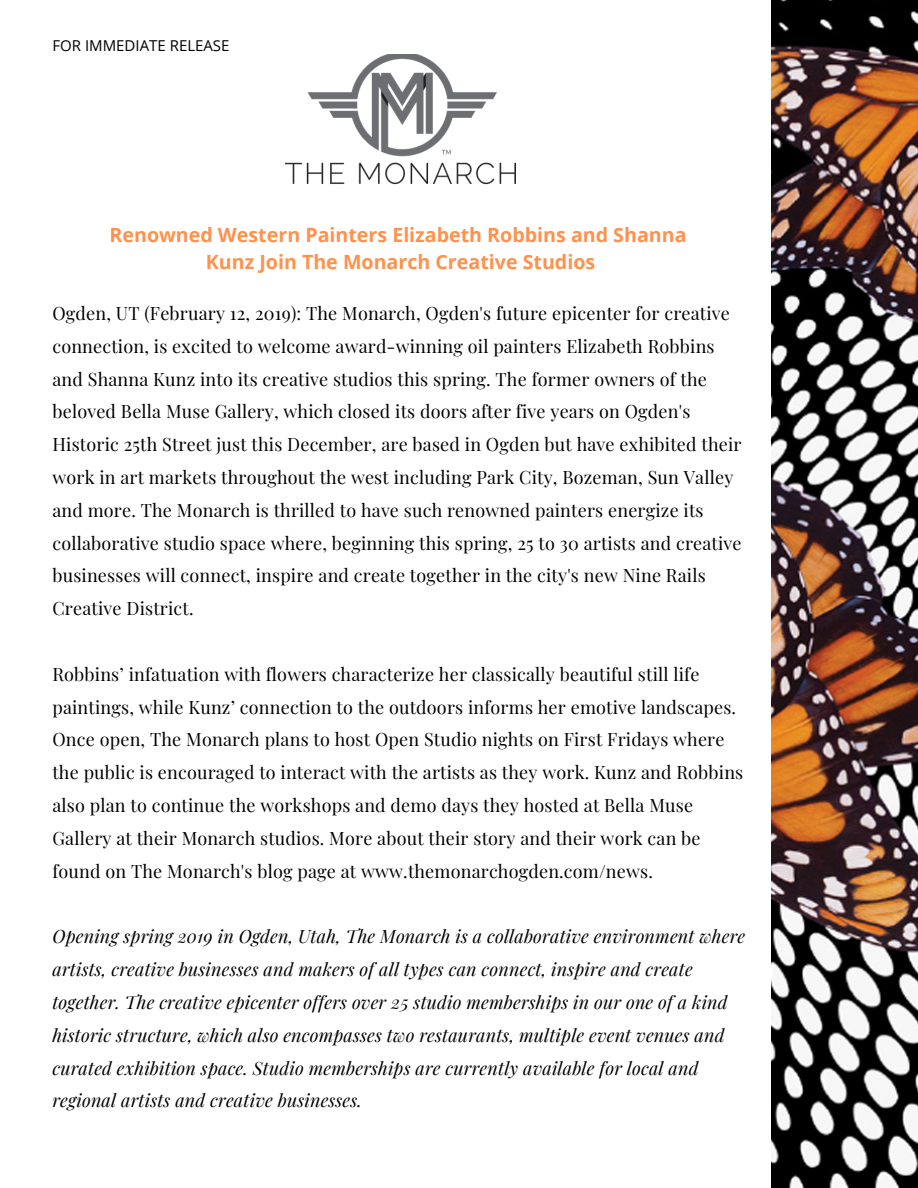
<style>
.page{position:relative;width:918px;height:1188px;background:#fff}
.page>*{position:absolute;margin:0;border:0;box-sizing:border-box;transform-origin:0 0}
.t1{font:700 19.65px/27.2px "Open Sans";color:#ff914d;text-align:center}
.t2{font:18px/32.8px "Playfair Display";letter-spacing:.01em;color:#000}
.t3{font:italic 18px/32.8px "Playfair Display";letter-spacing:.01em;color:#000}
.t4{font:15px "Open Sans";color:#000}
</style>
<div class="page">
<img style="left:771px;top:0;width:147px;height:1188px">
<img style="left:285px;top:54px;width:231px;height:131px">
<p class="t4" style="left:52px;top:35px;width:179px">FOR IMMEDIATE RELEASE</p>
<p class="t1" style="left:110px;top:220px;width:578px">Renowned Western Painters Elizabeth Robbins and Shanna<br>Kunz Join The Monarch Creative Studios</p>
<p class="t2" style="left:52px;top:296px;width:691px">Ogden, UT (February 12, 2019): The Monarch, Ogden's future epicenter for creative connection, is excited to welcome award-winning oil painters Elizabeth Robbins and Shanna Kunz into its creative studios this spring. The former owners of the beloved Bella Muse Gallery, which closed its doors after five years on Ogden's Historic 25th Street just this December, are based in Ogden but have exhibited their work in art markets throughout the west including Park City, Bozeman, Sun Valley and more. The Monarch is thrilled to have such renowned painters energize its collaborative studio space where, beginning this spring, 25 to 30 artists and creative businesses will connect, inspire and create together in the city's new Nine Rails Creative District.</p>
<p class="t2" style="left:52px;top:657px;width:692px">Robbins’ infatuation with flowers characterize her classically beautiful still life paintings, while Kunz’ connection to the outdoors informs her emotive landscapes.<br>Once open, The Monarch plans to host Open Studio nights on First Fridays where the public is encouraged to interact with the artists as they work. Kunz and Robbins also plan to continue the workshops and demo days they hosted at Bella Muse Gallery at their Monarch studios. More about their story and their work can be found on The Monarch's blog page at www.themonarchogden.com/news.</p>
<p class="t3" style="left:52px;top:919px;width:694px">Opening spring 2019 in Ogden, Utah, The Monarch is a collaborative environment where artists, creative businesses and makers of all types can connect, inspire and create together. The creative epicenter offers over 25 studio memberships in our one of a kind historic structure, which also encompasses two restaurants, multiple event venues and curated exhibition space. Studio memberships are currently available for local and regional artists and creative businesses.</p>
</div>
